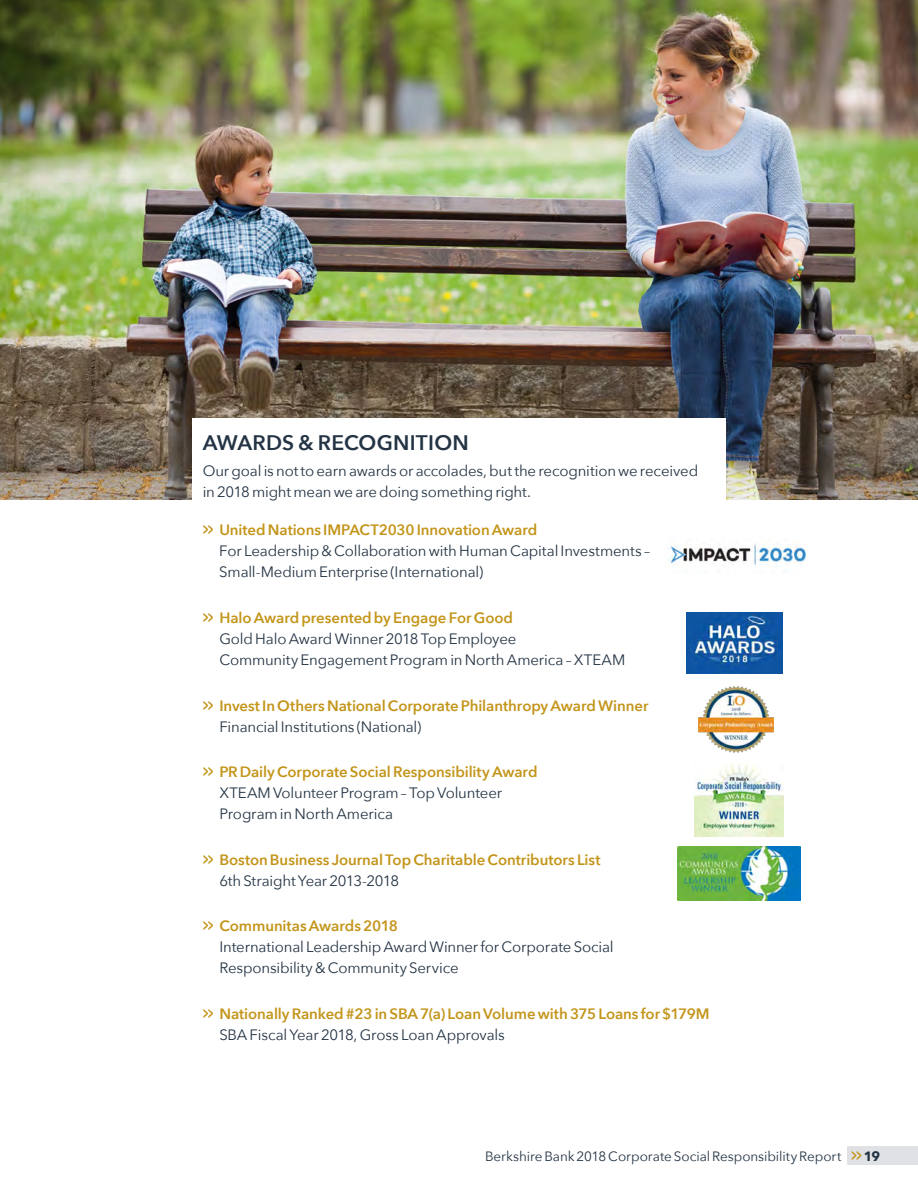
<style>
.page{position:relative;width:918px;height:1188px;background:#fff}
.page>*{position:absolute;margin:0;border:0;box-sizing:border-box;transform-origin:0 0}
.BRK_CSR_Head{font:600 21px "Avenir Next";letter-spacing:.01em;color:#243444}
.BRK_CSR_Body_text{font:15px/21px "Avenir Next";letter-spacing:-.01em;color:#243444}
.BRK_CSR_Body_text-2{font:600 15px/21px "Avenir Next";letter-spacing:-.005em;color:#c3951a}
.t1{font:13.5px "Avenir Next";letter-spacing:-.005em;color:#243444}
.s1{font-family:"Avenir Next Condensed";font-weight:600;font-size:18px;color:#c3951a}
.s2{font-weight:600;color:#c3951a}
.s3{font-family:"Avenir Next Condensed";font-size:18px}
.s4{font-weight:400;color:#243444}
.s5{font-weight:700}
</style>
<div class="page">
<div style="left:848px;top:1146px;width:70px;height:19px;background:#e0e1e4"></div>
<img style="left:0;top:0;width:918px;height:500px">
<div style="left:192px;top:418px;width:534px;height:730px;background:#fff"></div>
<img style="left:686px;top:612px;width:97px;height:61px">
<img style="left:699px;top:686px;width:74px;height:66px">
<img style="left:695px;top:764px;width:88px;height:73px">
<img style="left:678px;top:847px;width:123px;height:53px">
<img style="left:667px;top:544px;width:139px;height:28px">
<p class="BRK_CSR_Head" style="left:203px;top:425px;width:268px">AWARDS &amp; RECOGNITION</p>
<p class="BRK_CSR_Body_text" style="left:203px;top:460px;width:497px">Our goal is not to earn awards or accolades, but the recognition we received in 2018 might mean we are doing something right.</p>
<p class="BRK_CSR_Body_text" style="left:219px;top:519px;width:432px;text-indent:-17px"><span class="s1">&gt;&gt;</span> <span class="s2">United Nations IMPACT2030 Innovation Award<br></span>For Leadership &amp; Collaboration with Human Capital Investments –<br>Small-Medium Enterprise (International)</p>
<p class="BRK_CSR_Body_text" style="left:219px;top:607px;width:408px;text-indent:-17px"><span class="s1">&gt;&gt;</span> <span class="s2">Halo Award presented by Engage For Good<br></span>Gold Halo Award Winner 2018 Top Employee<br>Community Engagement Program in North America – XTEAM</p>
<p class="BRK_CSR_Body_text-2" style="left:219px;top:694px;width:431px;text-indent:-17px"><span class="s3">&gt;&gt;</span> Invest In Others National Corporate Philanthropy Award Winner<br><span class="s4">Financial Institutions (National)</span></p>
<p class="BRK_CSR_Body_text" style="left:219px;top:761px;width:320px;text-indent:-17px"><span class="s1">&gt;&gt;</span> <span class="s2">PR Daily Corporate Social Responsibility Award<br></span>XTEAM Volunteer Program – Top Volunteer<br>Program in North America</p>
<p class="BRK_CSR_Body_text-2" style="left:219px;top:849px;width:383px;text-indent:-17px"><span class="s3">&gt;&gt;</span> Boston Business Journal Top Charitable Contributors List<br><span class="s4">6th Straight Year 2013-2018</span></p>
<p class="BRK_CSR_Body_text" style="left:219px;top:915px;width:396px;text-indent:-17px"><span class="s1">&gt;&gt;</span> <span class="s2">Communitas Awards 2018<br></span>International Leadership Award Winner for Corporate Social<br>Responsibility &amp; Community Service</p>
<p class="BRK_CSR_Body_text-2" style="left:219px;top:1003px;width:492px;text-indent:-17px"><span class="s3">&gt;&gt;</span> Nationally Ranked #23 in SBA 7(a) Loan Volume with 375 Loans for $179M<br><span class="s4">SBA Fiscal Year 2018, Gross Loan Approvals</span></p>
<p class="t1" style="left:485px;top:1145px;width:397px">Berkshire Bank 2018 Corporate Social Responsibility Report <span class="s1">&gt;&gt;</span> <span class="s5">19</span></p>
</div>
